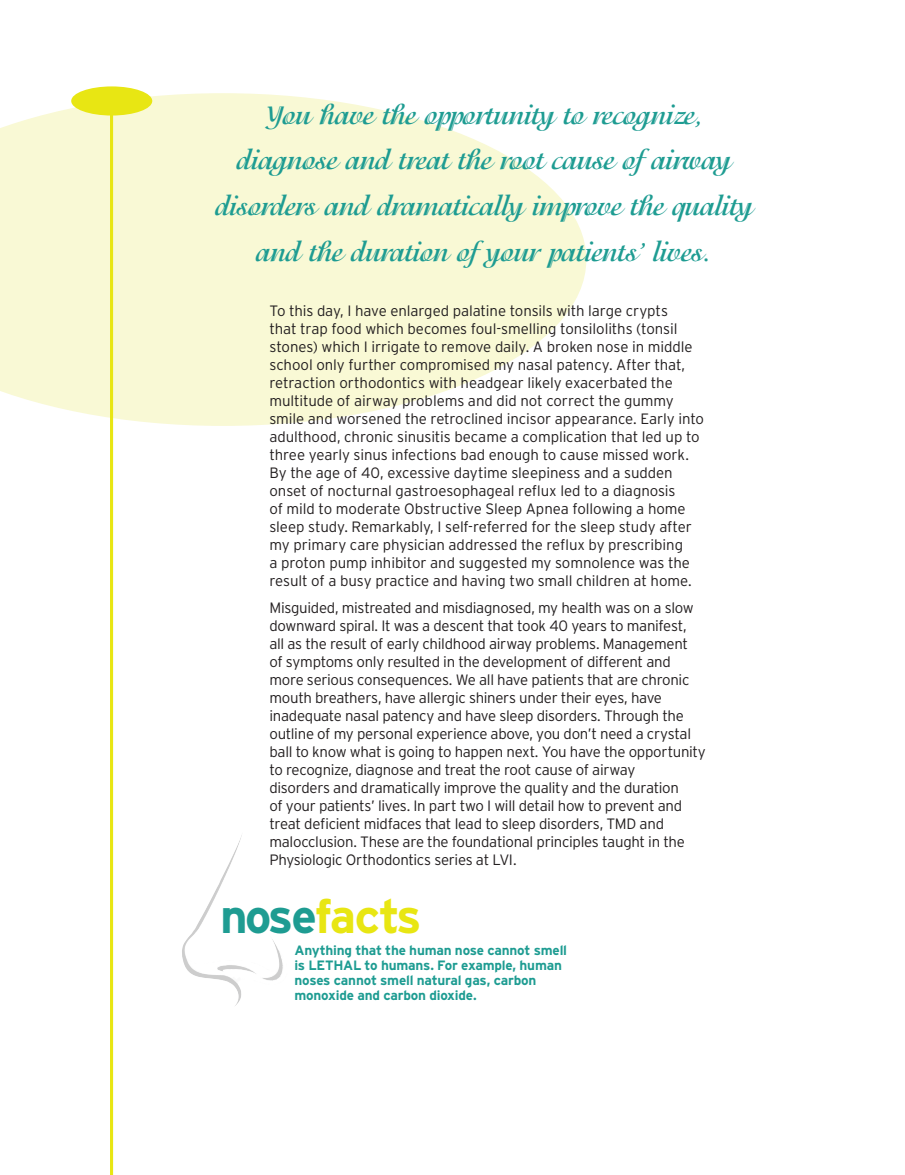
<style>
.page{position:relative;width:905px;height:1175px;background:#fff}
.page>*{position:absolute;margin:0;border:0;box-sizing:border-box;transform-origin:0 0}
.LVI_Text{font:700 47.4px "Interstate";letter-spacing:-.05em;color:#e8e613}
.LVI_Text-2{font:700 28.05px/45.6px "Isadora";letter-spacing:-.01em;color:#1e9c92;text-align:center}
.LVI_Text-3{font:300 15px/18px "Interstate";letter-spacing:-.015em;color:#231f20}
.LVI_Text-4{font:700 13.5px/15px "Interstate";letter-spacing:-.015em;color:#1e9c92}
.s1{color:#1e9c92}
</style>
<div class="page">
<svg style="left:0;top:93px;width:586px;height:333px;fill:#f9f9d5"></svg>
<img style="left:182px;top:835px;width:60px;height:171px">
<div style="left:71px;top:86px;width:81px;height:29px;background:#e8e613;border-radius:50%"></div>
<hr style="left:110px;top:96px;width:3px;height:1078px;background:#e8e613">
<p class="LVI_Text-2" style="left:215px;top:92px;width:539px">You have the opportunity to recognize, diagnose and treat the root cause of airway disorders and dramatically improve the quality and the duration of your patients’ lives.</p>
<p class="LVI_Text-3" style="left:269px;top:301px;width:436px">To this day, I have enlarged palatine tonsils with large crypts<br>that trap food which becomes foul-smelling tonsiloliths (tonsil stones) which I irrigate to remove daily. A broken nose in middle school only further compromised my nasal patency. After that, retraction orthodontics with headgear likely exacerbated the multitude of airway problems and did not correct the gummy smile and worsened the retroclined incisor appearance. Early into adulthood, chronic sinusitis became a complication that led up to three yearly sinus infections bad enough to cause missed work.<br>By the age of 40, excessive daytime sleepiness and a sudden onset of nocturnal gastroesophageal reflux led to a diagnosis<br>of mild to moderate Obstructive Sleep Apnea following a home sleep study. Remarkably, I self-referred for the sleep study after my primary care physician addressed the reflux by prescribing<br>a proton pump inhibitor and suggested my somnolence was the result of a busy practice and having two small children at home.</p>
<p class="LVI_Text-3" style="left:269px;top:598px;width:438px">Misguided, mistreated and misdiagnosed, my health was on a slow downward spiral. It was a descent that took 40 years to manifest,<br>all as the result of early childhood airway problems. Management<br>of symptoms only resulted in the development of different and more serious consequences. We all have patients that are chronic mouth breathers, have allergic shiners under their eyes, have inadequate nasal patency and have sleep disorders. Through the outline of my personal experience above, you don’t need a crystal ball to know what is going to happen next. You have the opportunity to recognize, diagnose and treat the root cause of airway<br>disorders and dramatically improve the quality and the duration<br>of your patients’ lives. In part two I will detail how to prevent and treat deficient midfaces that lead to sleep disorders, TMD and malocclusion. These are the foundational principles taught in the Physiologic Orthodontics series at LVI.</p>
<p class="LVI_Text" style="left:220px;top:890px;width:203px"><span class="s1">nose</span>facts</p>
<p class="LVI_Text-4" style="left:294px;top:942px;width:274px">Anything that the human nose cannot smell is LETHAL to humans. For example, human noses cannot smell natural gas, carbon monoxide and carbon dioxide.</p>
</div>
